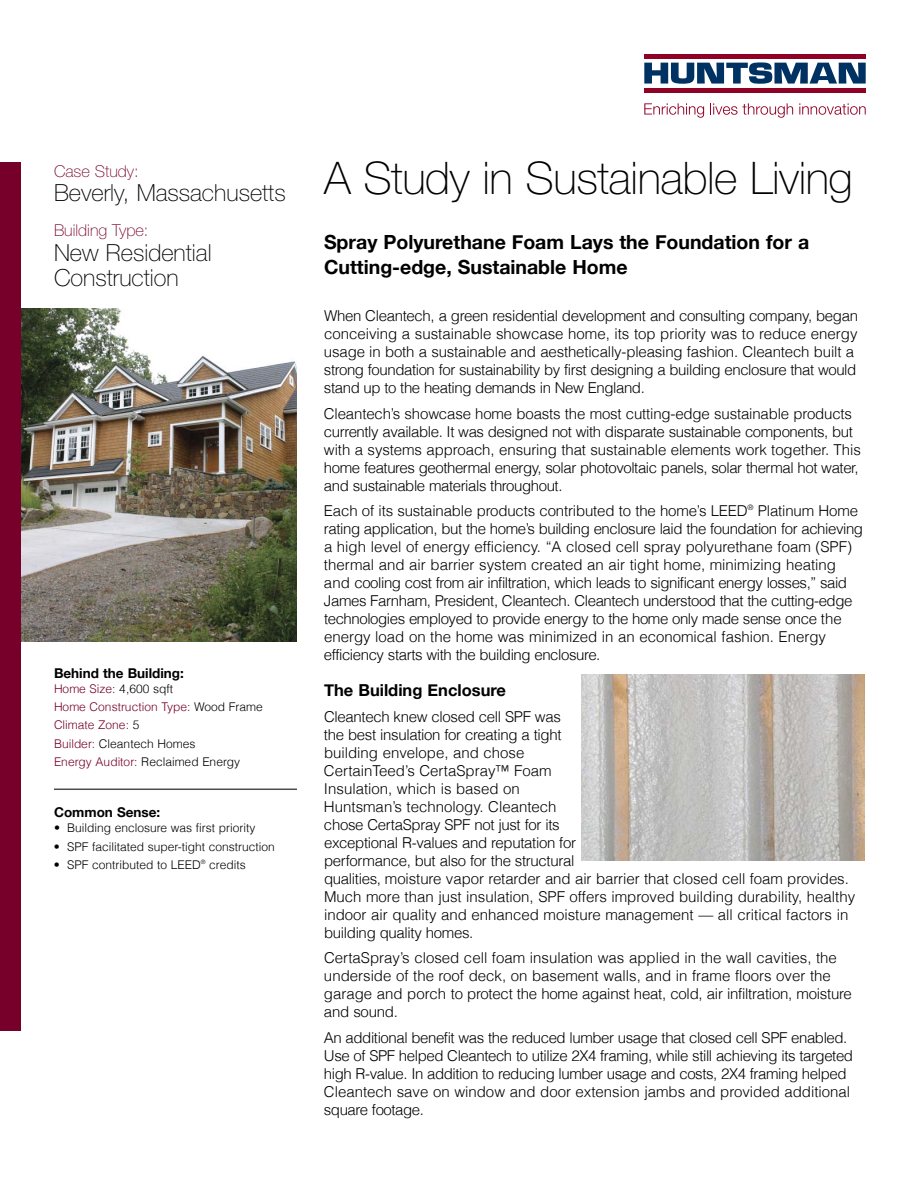
<style>
.page{position:relative;width:918px;height:1188px;background:#fff}
.page>*{position:absolute;margin:0;border:0;box-sizing:border-box;transform-origin:0 0}
.t1{font:100 45px "Helvetica Neue";letter-spacing:-.01em;color:#000}
.t2{font:100 23.55px/25.5px "Helvetica Neue";color:#000}
.t3{font:700 19.5px/25.5px "Helvetica Neue";color:#000}
.t4{font:700 16.5px "Helvetica Neue";color:#000}
.t5{font:100 16.35px "Helvetica Neue";color:#760029}
.t6{font:300 15px/18px "Helvetica";letter-spacing:-.02em;color:#000}
.t7{font:300 15px/18px "Helvetica";color:#000}
.t8{font:700 13.5px "Helvetica Neue";color:#000}
.t9{font:300 12px/18.3px "Helvetica";color:#760029}
.t10{font:300 12px "Helvetica";color:#000}
.s1{color:#000}
</style>
<div class="page">
<img style="left:21px;top:308px;width:276px;height:333px">
<div style="left:0;top:162px;width:21px;height:869px;background:#760029"></div>
<svg style="left:644px;top:62px;width:222px;height:22px"></svg>
<hr style="left:644px;top:54px;width:222px;height:4px;background:#900126">
<hr style="left:644px;top:88px;width:222px;height:4px;background:#900126">
<svg style="left:644px;top:103px;width:60px;height:15px"></svg>
<svg style="left:710px;top:103px;width:83px;height:15px"></svg>
<svg style="left:799px;top:103px;width:67px;height:12px"></svg>
<hr style="left:54px;top:789px;width:243px;height:1px;background:#4d4d4d">
<img style="left:581px;top:674px;width:283px;height:187px">
<p class="t5" style="left:54px;top:165px;width:86px">Case Study:</p>
<h2 class="t2" style="left:54px;top:182px;width:233px">Beverly, Massachusetts</h2>
<p class="t5" style="left:54px;top:224px;width:96px">Building Type:</p>
<h2 class="t2" style="left:54px;top:242px;width:159px">New Residential<br>Construction</h2>
<p class="t8" style="left:54px;top:665px;width:131px">Behind the Building:</p>
<p class="t9" style="left:54px;top:681px;width:210px">Home Size: <span class="s1">4,600 sqft<br></span>Home Construction Type: <span class="s1">Wood Frame<br></span>Climate Zone: <span class="s1">5<br></span>Builder: <span class="s1">Cleantech Homes<br></span>Energy Auditor: <span class="s1">Reclaimed Energy</span></p>
<p class="t8" style="left:54px;top:804px;width:108px">Common Sense:</p>
<p class="t10" style="left:54px;top:823px;width:203px">• Building enclosure was first priority</p>
<p class="t10" style="left:54px;top:841px;width:222px">• SPF facilitated super-tight construction</p>
<p class="t10" style="left:54px;top:860px;width:193px">• SPF contributed to LEED<sup>®</sup> credits</p>
<h1 class="t1" style="left:324px;top:162px;width:530px">A Study in Sustainable Living</h1>
<h3 class="t3" style="left:324px;top:229px;width:487px">Spray Polyurethane Foam Lays the Foundation for a<br>Cutting-edge, Sustainable Home</h3>
<p class="t6" style="left:324px;top:308px;width:536px">When Cleantech, a green residential development and consulting company, began conceiving a sustainable showcase home, its top priority was to reduce energy usage in both a sustainable and aesthetically-pleasing fashion. Cleantech built a strong foundation for sustainability by first designing a building enclosure that would stand up to the heating demands in New England.</p>
<p class="t6" style="left:324px;top:406px;width:538px">Cleantech’s showcase home boasts the most cutting-edge sustainable products currently available. It was designed not with disparate sustainable components, but with a systems approach, ensuring that sustainable elements work together. This home features geothermal energy, solar photovoltaic panels, solar thermal hot water, and sustainable materials throughout.</p>
<p class="t6" style="left:324px;top:503px;width:541px">Each of its sustainable products contributed to the home’s LEED<sup>®</sup> Platinum Home rating application, but the home’s building enclosure laid the foundation for achieving a high level of energy efficiency. “A closed cell spray polyurethane foam (SPF) thermal and air barrier system created an air tight home, minimizing heating and cooling cost from air infiltration, which leads to significant energy losses,” said James Farnham, President, Cleantech. Cleantech understood that the cutting-edge technologies employed to provide energy to the home only made sense once the energy load on the home was minimized in an economical fashion. Energy efficiency starts with the building enclosure.</p>
<p class="t4" style="left:324px;top:680px;width:184px">The Building Enclosure</p>
<p class="t6" style="left:324px;top:709px;width:533px">Cleantech knew closed cell SPF was<br>the best insulation for creating a tight<br>building envelope, and chose<br>CertainTeed’s CertaSpray™ Foam<br>Insulation, which is based on<br>Huntsman’s technology. Cleantech<br>chose CertaSpray SPF not just for its<br>exceptional R-values and reputation for<br>performance, but also for the structural<br>qualities, moisture vapor retarder and air barrier that closed cell foam provides.<br>Much more than just insulation, SPF offers improved building durability, healthy indoor air quality and enhanced moisture management — all critical factors in building quality homes.</p>
<p class="t7" style="left:324px;top:950px;width:530px">CertaSpray’s closed cell foam insulation was applied in the wall cavities, the underside of the roof deck, on basement walls, and in frame floors over the garage and porch to protect the home against heat, cold, air infiltration, moisture and sound.</p>
<p class="t6" style="left:324px;top:1030px;width:531px">An additional benefit was the reduced lumber usage that closed cell SPF enabled.<br>Use of SPF helped Cleantech to utilize 2X4 framing, while still achieving its targeted high R-value. In addition to reducing lumber usage and costs, 2X4 framing helped Cleantech save on window and door extension jambs and provided additional square footage.</p>
</div>
